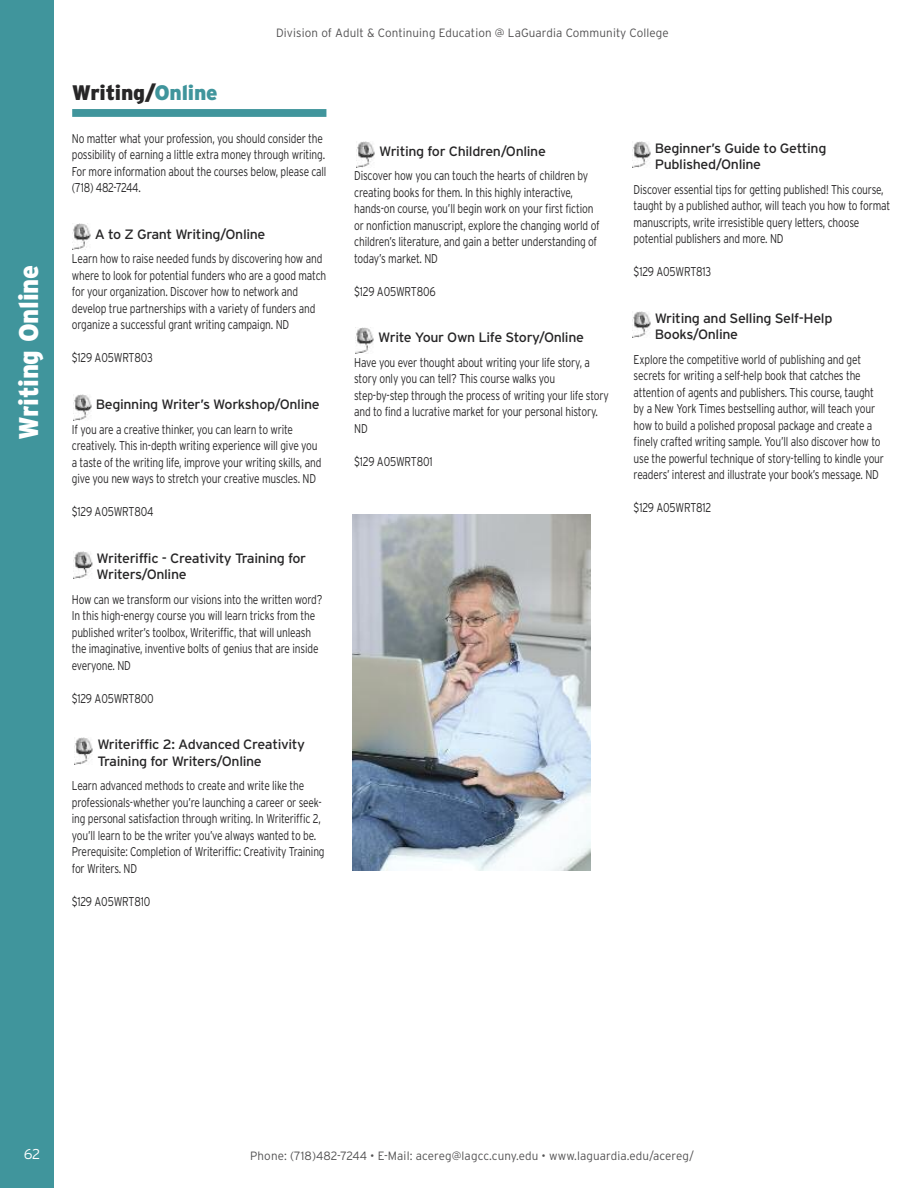
<style>
.page{position:relative;width:918px;height:1188px;background:#fff}
.page>*{position:absolute;margin:0;border:0;box-sizing:border-box;transform-origin:0 0}
.t1{font:900 27px "Interstate";letter-spacing:-.01em;color:#fff;scale:.95 1}
.t2{font:900 21px "Interstate";letter-spacing:-.01em;color:#272627}
.t3{font:300 14.25px "Interstate";color:#fff}
.t4{font:13.5px/16.5px "Interstate";letter-spacing:-.025em;color:#272627;scale:1.05 1}
.t5{font:300 12.75px/16.5px "Interstate";letter-spacing:-.015em;color:#272627;scale:.8 1}
.t6{font:300 12px "Interstate";letter-spacing:.01em;color:#525152}
.s1{color:#40959c}
</style>
<div class="page">
<div style="left:0;top:0;width:54px;height:1188px;background:#40959c"></div>
<div style="left:72px;top:109px;width:254px;height:8px;background:#40959c"></div>
<img style="left:72px;top:223px;width:19px;height:27px">
<img style="left:73px;top:394px;width:19px;height:26px">
<img style="left:74px;top:552px;width:19px;height:26px">
<img style="left:75px;top:738px;width:18px;height:26px">
<img style="left:356px;top:327px;width:18px;height:27px">
<img style="left:357px;top:141px;width:18px;height:26px">
<img style="left:353px;top:514px;width:238px;height:357px">
<img style="left:632px;top:311px;width:19px;height:27px">
<img style="left:632px;top:141px;width:19px;height:27px">
<h1 class="t1" style="left:13px;top:440px;width:185px;rotate:-90deg">Writing Online</h1>
<p class="t6" style="left:276px;top:25px;width:394px">Division of Adult &amp; Continuing Education @ LaGuardia Community College</p>
<h2 class="t2" style="left:72px;top:81px;width:147px">Writing/<span class="s1">Online</span></h2>
<p class="t5" style="left:72px;top:130px;width:320px">No matter what your profession, you should consider the possibility of earning a little extra money through writing.<br>For more information about the courses below, please call (718) 482-7244.</p>
<p class="t4" style="left:95px;top:226px;width:164px">A to Z Grant Writing/Online</p>
<p class="t5" style="left:72px;top:251px;width:320px">Learn how to raise needed funds by discovering how and where to look for potential funders who are a good match for your organization. Discover how to network and develop true partnerships with a variety of funders and organize a successful grant writing campaign. ND</p>
<p class="t5" style="left:72px;top:350px;width:103px">$129 A05WRT803</p>
<p class="t4" style="left:96px;top:396px;width:215px">Beginning Writer’s Workshop/Online</p>
<p class="t5" style="left:72px;top:421px;width:313px">If you are a creative thinker, you can learn to write creatively. This in-depth writing experience will give you a taste of the writing life, improve your writing skills, and give you new ways to stretch your creative muscles. ND</p>
<p class="t5" style="left:72px;top:503px;width:104px">$129 A05WRT804</p>
<p class="t4" style="left:97px;top:550px;width:201px">Writeriffic - Creativity Training for<br>Writers/Online</p>
<p class="t5" style="left:72px;top:591px;width:315px">How can we transform our visions into the written word?<br>In this high-energy course you will learn tricks from the published writer’s toolbox, Writeriffic, that will unleash the imaginative, inventive bolts of genius that are inside everyone. ND</p>
<p class="t5" style="left:72px;top:690px;width:104px">$129 A05WRT800</p>
<p class="t4" style="left:97px;top:736px;width:199px">Writeriffic 2: Advanced Creativity<br>Training for Writers/Online</p>
<p class="t5" style="left:72px;top:778px;width:318px">Learn advanced methods to create and write like the professionals-whether you’re launching a career or seek&shy;ing personal satisfaction through writing. In Writeriffic 2, you’ll learn to be the writer you’ve always wanted to be.<br>Prerequisite: Completion of Writeriffic: Creativity Training for Writers. ND</p>
<p class="t5" style="left:72px;top:893px;width:100px">$129 A05WRT810</p>
<p class="t4" style="left:379px;top:143px;width:160px">Writing for Children/Online</p>
<p class="t5" style="left:354px;top:168px;width:309px">Discover how you can touch the hearts of children by creating books for them. In this highly interactive, hands-on course, you’ll begin work on your first fiction or nonfiction manuscript, explore the changing world of children’s literature, and gain a better understanding of today’s market. ND</p>
<p class="t5" style="left:354px;top:283px;width:104px">$129 A05WRT806</p>
<p class="t4" style="left:378px;top:329px;width:197px">Write Your Own Life Story/Online</p>
<p class="t5" style="left:354px;top:354px;width:320px">Have you ever thought about writing your life story, a story only you can tell? This course walks you step-by-step through the process of writing your life story and to find a lucrative market for your personal history.<br>ND</p>
<p class="t5" style="left:354px;top:453px;width:100px">$129 A05WRT801</p>
<p class="t4" style="left:655px;top:140px;width:165px">Beginner’s Guide to Getting<br>Published/Online</p>
<p class="t5" style="left:634px;top:181px;width:322px">Discover essential tips for getting published! This course, taught by a published author, will teach you how to format manuscripts, write irresistible query letters, choose potential publishers and more. ND</p>
<p class="t5" style="left:634px;top:264px;width:99px">$129 A05WRT813</p>
<p class="t4" style="left:655px;top:310px;width:171px">Writing and Selling Self-Help<br>Books/Online</p>
<p class="t5" style="left:634px;top:351px;width:315px">Explore the competitive world of publishing and get secrets for writing a self-help book that catches the attention of agents and publishers. This course, taught by a New York Times bestselling author, will teach your how to build a polished proposal package and create a finely crafted writing sample. You’ll also discover how to use the powerful technique of story-telling to kindle your readers’ interest and illustrate your book’s message. ND</p>
<p class="t5" style="left:634px;top:500px;width:99px">$129 A05WRT812</p>
<p class="t3" style="left:24px;top:1146px;width:18px">62</p>
<p class="t6" style="left:250px;top:1149px;width:445px">Phone: (718)482-7244 • E-Mail: acereg@lagcc.cuny.edu • www.laguardia.edu/acereg/</p>
</div>
